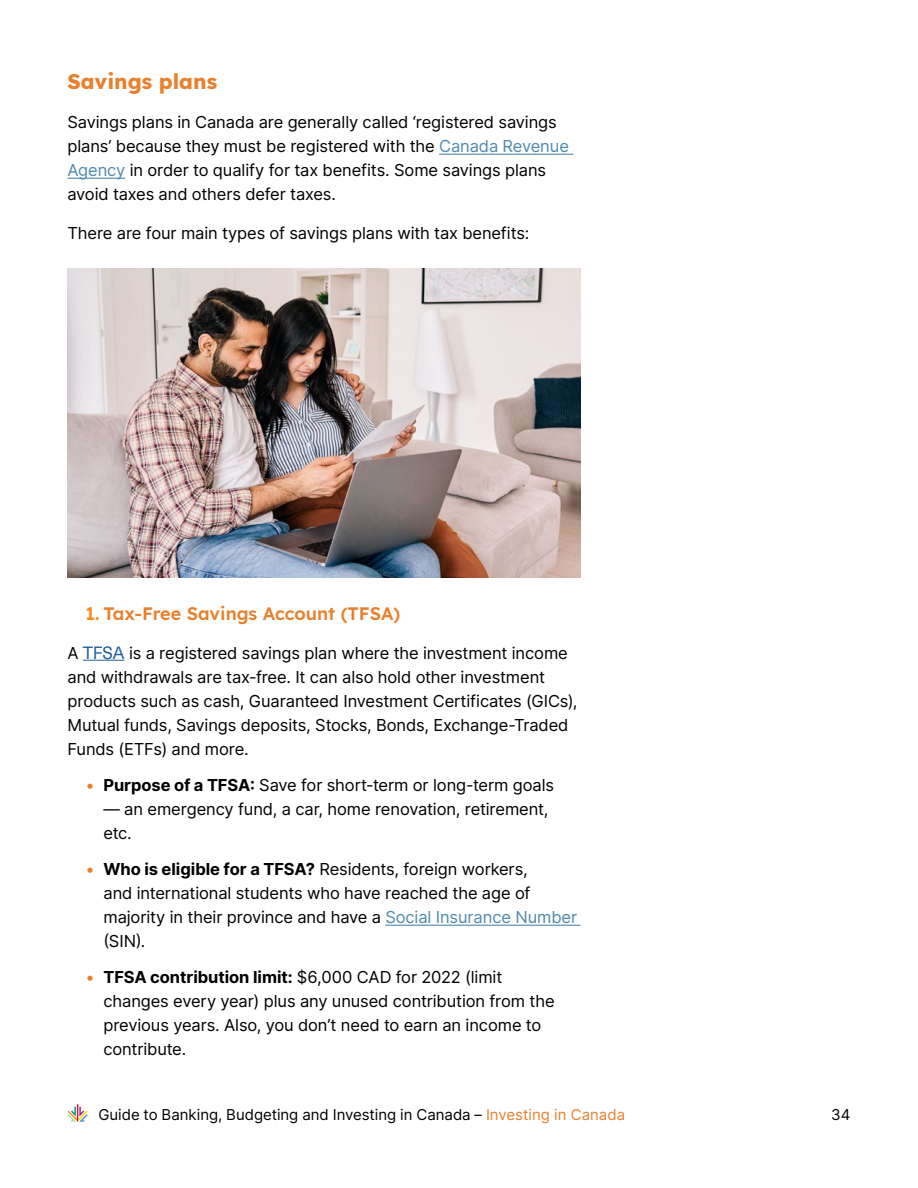
<style>
.page{position:relative;width:918px;height:1188px;background:#fff}
.page>*{position:absolute;margin:0;border:0;box-sizing:border-box;transform-origin:0 0}
.t1{font:700 21px "Lexend";color:#e8802e}
.t2{font:600 18px "Lexend";color:#e8802e}
.t3{font:16.5px/24px "Inter";letter-spacing:-.005em;color:#000}
.t4{font:15px "Inter";color:#000}
.s1{color:#4f89b1}
.s2{color:#f68722}
.s3{font-family:"Neue Haas Unica Pro";font-size:17.25px;color:#215e9e}
.s4{color:#e8802e}
.s5{font-weight:700}
</style>
<div class="page">
<svg style="left:68px;top:1104px;width:20px;height:18px"></svg>
<hr style="left:439px;top:154px;width:134px;height:1px;background:#4f89b1">
<hr style="left:68px;top:178px;width:57px;height:1px;background:#4f89b1">
<hr style="left:83px;top:660px;width:42px;height:1px;background:#215e9e">
<hr style="left:385px;top:925px;width:195px;height:1px;background:#4f89b1">
<img style="left:68px;top:268px;width:512px;height:310px">
<p class="t1" style="left:68px;top:64px;width:151px">Savings plans</p>
<p class="t3" style="left:68px;top:109px;width:503px">Savings plans in Canada are generally called ‘registered savings plans’ because they must be registered with the <span class="s1">Canada Revenue Agency</span> in order to qualify for tax benefits. Some savings plans avoid taxes and others defer taxes.</p>
<p class="t3" style="left:68px;top:220px;width:463px">There are four main types of savings plans with tax benefits:</p>
<p class="t2" style="left:86px;top:599px;width:316px"><span class="s2">1.</span> Tax-Free Savings Account (TFSA)</p>
<p class="t3" style="left:67px;top:640px;width:512px">A <span class="s3">TFSA</span> is a registered savings plan where the investment income and withdrawals are tax-free. It can also hold other investment products such as cash, Guaranteed Investment Certificates (GICs), Mutual funds, Savings deposits, Stocks, Bonds, Exchange-Traded Funds (ETFs) and more.</p>
<p class="t3" style="left:86px;top:772px;width:470px"><span class="s4">•</span> <span class="s5">Purpose of a TFSA:</span> Save for short-term or long-term goals</p>
<p class="t3" style="left:103px;top:796px;width:447px">— an emergency fund, a car, home renovation, retirement, etc.</p>
<p class="t3" style="left:103px;top:856px;width:475px;text-indent:-18px"><span class="s4">•</span> <span class="s5">Who is eligible for a TFSA?</span> Residents, foreign workers,<br>and international students who have reached the age of majority in their province and have a <span class="s1">Social Insurance Number </span>(SIN).</p>
<p class="t3" style="left:103px;top:964px;width:453px;text-indent:-18px"><span class="s4">•</span> <span class="s5">TFSA contribution limit:</span> $6,000 CAD for 2022 (limit changes every year) plus any unused contribution from the previous years. Also, you don’t need to earn an income to contribute.</p>
<p class="t4" style="left:98px;top:1104px;width:528px">Guide to Banking, Budgeting and Investing in Canada – <span class="s4">Investing in Canada</span></p>
<p class="t4" style="left:831px;top:1104px;width:21px">34</p>
</div>
